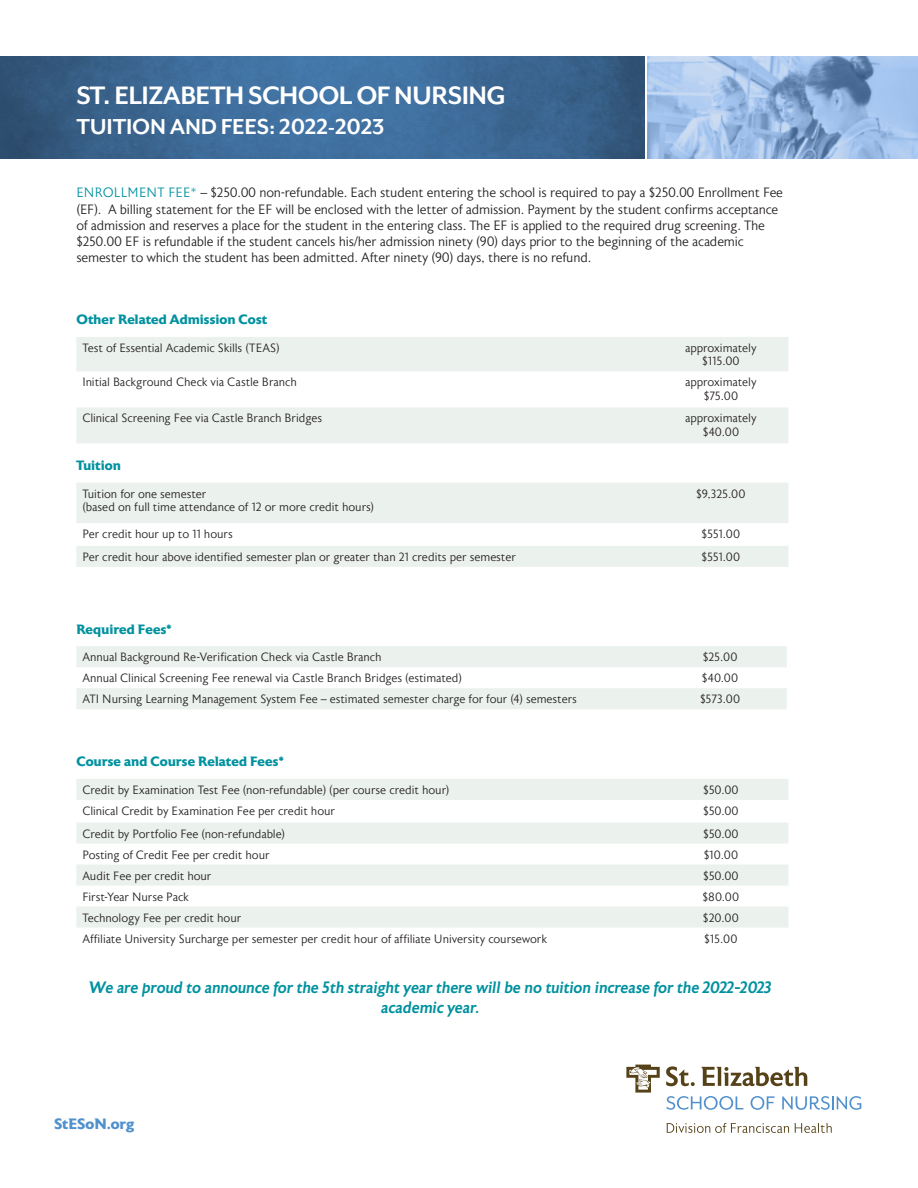
<style>
.page{position:relative;width:918px;height:1188px;background:#fff}
.page>*{position:absolute;margin:0;border:0;box-sizing:border-box;transform-origin:0 0}
.t1{font:700 29.1px "Mr Eaves Mod OT";letter-spacing:-.02em;color:#fff}
.t2{font:700 24.9px "Mr Eaves Mod OT";letter-spacing:-.01em;color:#fff}
.t3{font:italic 500 16.5px/19.8px "Astoria";color:#00919f;text-align:center}
.t4{font:700 15px "Astoria";color:#5090cc}
.t5{font:300 13.5px/16.2px "Astoria";letter-spacing:-.025em;color:#231f20}
.body_copy{font:700 13.5px "Astoria";letter-spacing:.005em;color:#00919f}
.Table_text{font:300 12px/13.5px "Astoria";letter-spacing:-.015em;color:#231f20;text-align:center}
.s1{color:#00919f}
</style>
<div class="page">
<img style="left:0;top:56px;width:644px;height:103px">
<img style="left:647px;top:56px;width:271px;height:103px">
<svg style="left:76px;top:779px;width:712px;height:149px;fill:#ebf1ed"></svg>
<svg style="left:76px;top:337px;width:712px;height:106px;fill:#ebf1ed"></svg>
<svg style="left:76px;top:483px;width:712px;height:84px;fill:#ebf1ed"></svg>
<svg style="left:76px;top:646px;width:711px;height:63px;fill:#ebf1ed"></svg>
<svg style="left:666px;top:1096px;width:77px;height:14px"></svg>
<svg style="left:751px;top:1096px;width:24px;height:14px"></svg>
<svg style="left:782px;top:1096px;width:79px;height:14px"></svg>
<svg style="left:626px;top:1065px;width:34px;height:28px"></svg>
<svg style="left:666px;top:1066px;width:29px;height:20px"></svg>
<svg style="left:701px;top:1067px;width:106px;height:19px"></svg>
<svg style="left:666px;top:1123px;width:166px;height:10px"></svg>
<p class="t1" style="left:76px;top:79px;width:431px">ST. ELIZABETH SCHOOL OF NURSING</p>
<p class="t2" style="left:76px;top:113px;width:310px">TUITION AND FEES: 2022-2023</p>
<p class="t5" style="left:76px;top:185px;width:708px"><span class="s1">ENROLLMENT FEE*</span> – $250.00 non-refundable. Each student entering the school is required to pay a $250.00 Enrollment Fee (EF). A billing statement for the EF will be enclosed with the letter of admission. Payment by the student confirms acceptance of admission and reserves a place for the student in the entering class. The EF is applied to the required drug screening. The $250.00 EF is refundable if the student cancels his/her admission ninety (90) days prior to the beginning of the academic semester to which the student has been admitted. After ninety (90) days, there is no refund.</p>
<p class="body_copy" style="left:76px;top:312px;width:192px">Other Related Admission Cost</p>
<p class="Table_text" style="left:82px;top:342px;width:199px">Test of Essential Academic Skills (TEAS)</p>
<p class="Table_text" style="left:685px;top:342px;width:73px">approximately $115.00</p>
<p class="Table_text" style="left:82px;top:376px;width:216px">Initial Background Check via Castle Branch</p>
<p class="Table_text" style="left:685px;top:376px;width:73px">approximately $75.00</p>
<p class="Table_text" style="left:82px;top:412px;width:241px">Clinical Screening Fee via Castle Branch Bridges</p>
<p class="Table_text" style="left:685px;top:412px;width:73px">approximately $40.00</p>
<p class="body_copy" style="left:76px;top:457px;width:46px">Tuition</p>
<p class="Table_text" style="left:82px;top:487px;width:293px;text-align:left">Tuition for one semester<br>(based on full time attendance of 12 or more credit hours)</p>
<p class="Table_text" style="left:696px;top:487px;width:51px">$9,325.00</p>
<p class="Table_text" style="left:82px;top:528px;width:152px">Per credit hour up to 11 hours</p>
<p class="Table_text" style="left:702px;top:528px;width:40px">$551.00</p>
<p class="Table_text" style="left:82px;top:550px;width:435px">Per credit hour above identified semester plan or greater than 21 credits per semester</p>
<p class="Table_text" style="left:702px;top:550px;width:40px">$551.00</p>
<p class="body_copy" style="left:76px;top:621px;width:97px">Required Fees*</p>
<p class="Table_text" style="left:82px;top:651px;width:301px">Annual Background Re-Verification Check via Castle Branch</p>
<p class="Table_text" style="left:703px;top:651px;width:36px">$25.00</p>
<p class="Table_text" style="left:82px;top:672px;width:381px">Annual Clinical Screening Fee renewal via Castle Branch Bridges (estimated)</p>
<p class="Table_text" style="left:702px;top:672px;width:38px">$40.00</p>
<p class="Table_text" style="left:82px;top:693px;width:496px">ATI Nursing Learning Management System Fee – estimated semester charge for four (4) semesters</p>
<p class="Table_text" style="left:700px;top:693px;width:42px">$573.00</p>
<p class="body_copy" style="left:76px;top:754px;width:209px">Course and Course Related Fees*</p>
<p class="Table_text" style="left:82px;top:783px;width:369px">Credit by Examination Test Fee (non-refundable) (per course credit hour)</p>
<p class="Table_text" style="left:703px;top:783px;width:37px">$50.00</p>
<p class="Table_text" style="left:82px;top:804px;width:254px">Clinical Credit by Examination Fee per credit hour</p>
<p class="Table_text" style="left:703px;top:804px;width:37px">$50.00</p>
<p class="Table_text" style="left:82px;top:827px;width:204px">Credit by Portfolio Fee (non-refundable)</p>
<p class="Table_text" style="left:703px;top:827px;width:37px">$50.00</p>
<p class="Table_text" style="left:82px;top:848px;width:189px">Posting of Credit Fee per credit hour</p>
<p class="Table_text" style="left:704px;top:848px;width:36px">$10.00</p>
<p class="Table_text" style="left:82px;top:869px;width:131px">Audit Fee per credit hour</p>
<p class="Table_text" style="left:703px;top:869px;width:37px">$50.00</p>
<p class="Table_text" style="left:82px;top:890px;width:108px">First-Year Nurse Pack</p>
<p class="Table_text" style="left:703px;top:890px;width:38px">$80.00</p>
<p class="Table_text" style="left:82px;top:911px;width:161px">Technology Fee per credit hour</p>
<p class="Table_text" style="left:703px;top:911px;width:37px">$20.00</p>
<p class="Table_text" style="left:82px;top:932px;width:466px">Affiliate University Surcharge per semester per credit hour of affiliate University coursework</p>
<p class="Table_text" style="left:704px;top:932px;width:35px">$15.00</p>
<p class="t3" style="left:89px;top:978px;width:684px">We are proud to announce for the 5th straight year there will be no tuition increase for the 2022-2023 academic year.</p>
<p class="t4" style="left:54px;top:1115px;width:82px">StESoN.org</p>
</div>
